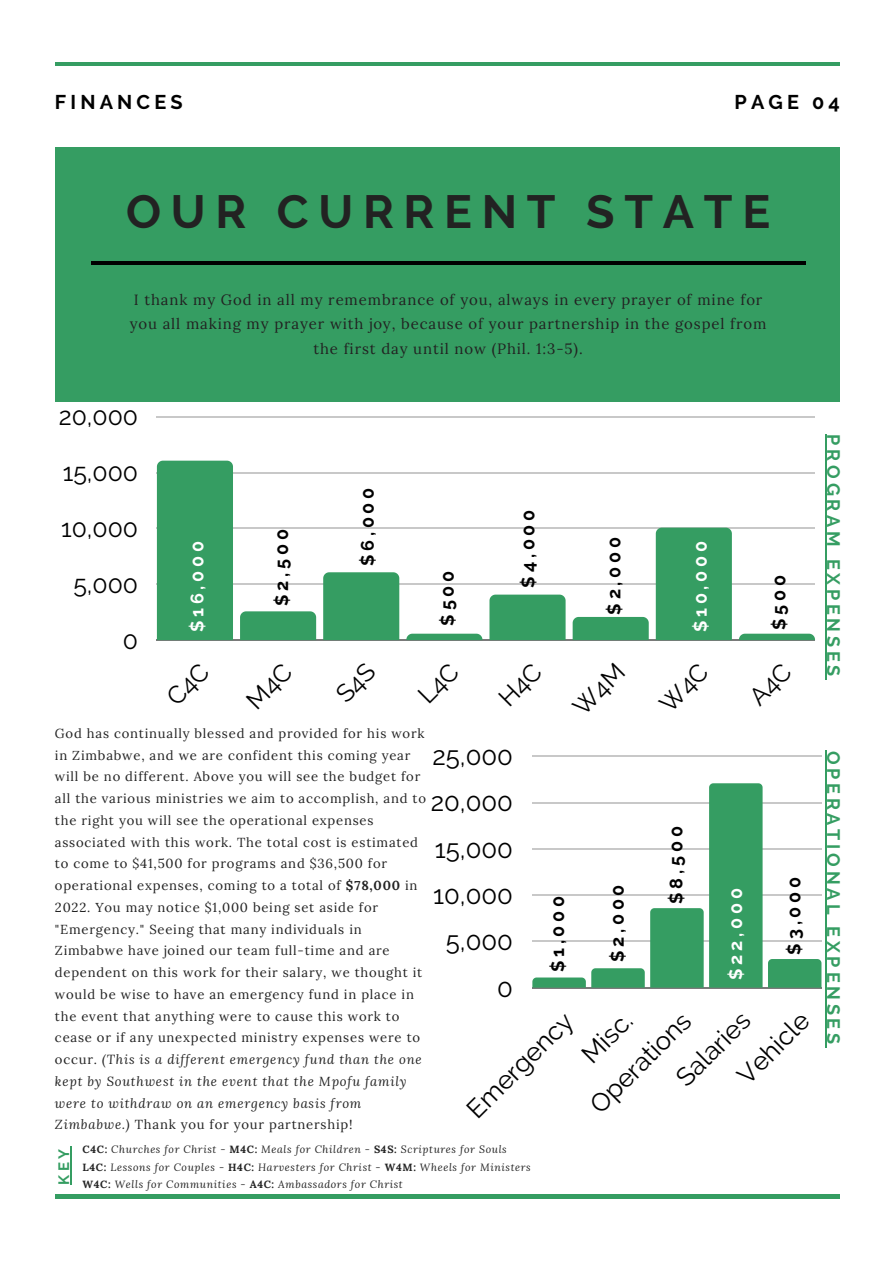
<style>
.page{position:relative;width:894px;height:1264px;background:#fff}
.page>*{position:absolute;margin:0;border:0;box-sizing:border-box;transform-origin:0 0}
.t1{font:700 46.35px "Raleway";letter-spacing:.21em;color:#222}
.t2{font:25.8px "Raleway";color:#000}
.t3{font:24.9px "Raleway";color:#000}
.t4{font:700 19.8px "Raleway";letter-spacing:.21em;color:#000}
.t5{font:700 18px "Raleway";letter-spacing:.21em;color:#000}
.t6{font:700 18px "Raleway";letter-spacing:.21em;color:#359d62}
.t7{font:700 18px "Raleway";letter-spacing:.21em;color:#fff}
.t8{font:700 15px "Raleway";color:#359d62}
.t9{font:14.85px/24.8px "Lora";letter-spacing:.06em;color:#222;text-align:center}
.t10{font:13.05px/21.8px "Lora";letter-spacing:.06em;color:#222}
.t11{font:italic 10.5px "Lora";letter-spacing:.06em;color:#222}
.s1{font-weight:700}
.s2{font-style:italic}
.s3{font-weight:700;font-style:normal}
.s4{font-style:normal}
</style>
<div class="page">
<hr style="left:55px;top:62px;width:784px;height:4px;background:#359d62">
<div style="left:55px;top:148px;width:784px;height:253px;background:#359d62"></div>
<hr style="left:91px;top:261px;width:714px;height:4px;background:#000">
<hr style="left:55px;top:1194px;width:784px;height:4px;background:#359d62">
<hr style="left:157px;top:416px;width:657px;height:1px;background:#222">
<hr style="left:157px;top:472px;width:657px;height:1px;background:#222">
<hr style="left:157px;top:527px;width:657px;height:2px;background:#222">
<hr style="left:157px;top:583px;width:657px;height:2px;background:#222">
<hr style="left:157px;top:639px;width:657px;height:2px;background:#222">
<div style="left:157px;top:460px;width:76px;height:180px;background:#359d62"></div>
<div style="left:240px;top:611px;width:76px;height:29px;background:#359d62"></div>
<div style="left:323px;top:572px;width:76px;height:68px;background:#359d62"></div>
<svg style="left:406px;top:633px;width:76px;height:7px"></svg>
<div style="left:489px;top:594px;width:76px;height:46px;background:#359d62"></div>
<div style="left:572px;top:617px;width:76px;height:23px;background:#359d62"></div>
<div style="left:655px;top:527px;width:76px;height:113px;background:#359d62"></div>
<svg style="left:738px;top:633px;width:76px;height:7px"></svg>
<hr style="left:532px;top:755px;width:289px;height:2px;background:#222">
<hr style="left:532px;top:801px;width:289px;height:2px;background:#222">
<hr style="left:532px;top:848px;width:289px;height:1px;background:#222">
<hr style="left:532px;top:894px;width:289px;height:2px;background:#222">
<hr style="left:532px;top:940px;width:289px;height:2px;background:#222">
<hr style="left:532px;top:986px;width:289px;height:2px;background:#222">
<svg style="left:532px;top:977px;width:53px;height:10px"></svg>
<svg style="left:591px;top:968px;width:53px;height:19px"></svg>
<div style="left:650px;top:908px;width:53px;height:79px;background:#359d62"></div>
<svg style="left:709px;top:783px;width:112px;height:204px"></svg>
<hr style="left:70px;top:1146px;width:1px;height:38px;background:#359d62">
<hr style="left:824px;top:750px;width:1px;height:297px;background:#359d62">
<hr style="left:824px;top:434px;width:1px;height:246px;background:#359d62">
<p class="t4" style="left:55px;top:91px;width:129px">FINANCES</p>
<p class="t4" style="left:734px;top:91px;width:107px">PAGE 04</p>
<p class="t1" style="left:126px;top:185px;width:645px">OUR CURRENT STATE</p>
<p class="t9" style="left:130px;top:287px;width:638px">I thank my God in all my remembrance of you, always in every prayer of mine for you all making my prayer with joy, because of your partnership in the gospel from the first day until now (Phil. 1:3-5).</p>
<p class="t3" style="left:59px;top:402px;width:81px">20,000</p>
<p class="t3" style="left:63px;top:458px;width:77px">15,000</p>
<p class="t3" style="left:61px;top:513px;width:79px">10,000</p>
<p class="t3" style="left:73px;top:569px;width:66px">5,000</p>
<p class="t3" style="left:123px;top:625px;width:17px">0</p>
<p class="t7" style="left:186px;top:632px;width:93px;rotate:-90deg">$16,000</p>
<p class="t5" style="left:271px;top:606px;width:78px;rotate:-90deg">$2,500</p>
<p class="t5" style="left:357px;top:566px;width:80px;rotate:-90deg">$6,000</p>
<p class="t5" style="left:436px;top:625px;width:56px;rotate:-90deg">$500</p>
<p class="t5" style="left:517px;top:587px;width:79px;rotate:-90deg">$4,000</p>
<p class="t5" style="left:603px;top:614px;width:79px;rotate:-90deg">$2,000</p>
<p class="t7" style="left:689px;top:632px;width:93px;rotate:-90deg">$10,000</p>
<p class="t5" style="left:768px;top:630px;width:56px;rotate:-90deg">$500</p>
<p class="t6" style="left:843px;top:434px;width:243px;rotate:90deg">PROGRAM EXPENSES</p>
<p class="t10" style="left:55px;top:722px;width:372px">God has continually blessed and provided for his work in Zimbabwe, and we are confident this coming year will be no different. Above you will see the budget for all the various ministries we aim to accomplish, and to the right you will see the operational expenses associated with this work. The total cost is estimated to come to $41,500 for programs and $36,500 for operational expenses, coming to a total of <span class="s1">$78,000</span> in 2022. You may notice $1,000 being set aside for "Emergency." Seeing that many individuals in Zimbabwe have joined our team full-time and are dependent on this work for their salary, we thought it would be wise to have an emergency fund in place in the event that anything were to cause this work to cease or if any unexpected ministry expenses were to occur. <span class="s2">(This is a different emergency fund than the one kept by Southwest in the event that the Mpofu family were to withdraw on an emergency basis from Zimbabwe.)</span> Thank you for your partnership!</p>
<p class="t2" style="left:432px;top:741px;width:82px">25,000</p>
<p class="t2" style="left:430px;top:787px;width:84px">20,000</p>
<p class="t2" style="left:435px;top:833px;width:80px">15,000</p>
<p class="t2" style="left:433px;top:879px;width:81px">10,000</p>
<p class="t2" style="left:446px;top:926px;width:69px">5,000</p>
<p class="t2" style="left:497px;top:972px;width:17px">0</p>
<p class="t5" style="left:665px;top:903px;width:79px;rotate:-90deg">$8,500</p>
<p class="t5" style="left:783px;top:954px;width:79px;rotate:-90deg">$3,000</p>
<p class="t5" style="left:547px;top:972px;width:78px;rotate:-90deg">$1,000</p>
<p class="t5" style="left:607px;top:962px;width:79px;rotate:-90deg">$2,000</p>
<p class="t7" style="left:725px;top:980px;width:93px;rotate:-90deg">$22,000</p>
<p class="t2" style="left:731px;top:1068px;width:91px;rotate:-45deg">Vehicle</p>
<p class="t2" style="left:669px;top:1071px;width:94px;rotate:-45deg">Salaries</p>
<p class="t2" style="left:460px;top:1103px;width:139px;rotate:-45deg">Emergency</p>
<p class="t2" style="left:575px;top:1047px;width:61px;rotate:-45deg">Misc.</p>
<p class="t2" style="left:583px;top:1097px;width:132px;rotate:-45deg">Operations</p>
<p class="t8" style="left:55px;top:1184px;width:37px;rotate:-90deg">KEY</p>
<p class="t11" style="left:82px;top:1142px;width:425px"><span class="s3">C4C:</span> Churches for Christ <span class="s4">-</span> <span class="s3">M4C:</span> Meals for Children <span class="s4">-</span> <span class="s3">S4S:</span> Scriptures for Souls</p>
<p class="t11" style="left:82px;top:1159px;width:449px"><span class="s3">L4C:</span> Lessons for Couples <span class="s4">-</span> <span class="s3">H4C:</span> Harvesters for Christ <span class="s4">-</span> <span class="s3">W4M:</span> Wheels for Ministers</p>
<p class="t11" style="left:82px;top:1177px;width:321px"><span class="s3">W4C:</span> Wells for Communities <span class="s4">-</span> <span class="s3">A4C:</span> Ambassadors for Christ</p>
<p class="t6" style="left:843px;top:750px;width:295px;rotate:90deg">OPERATIONAL EXPENSES</p>
</div>
